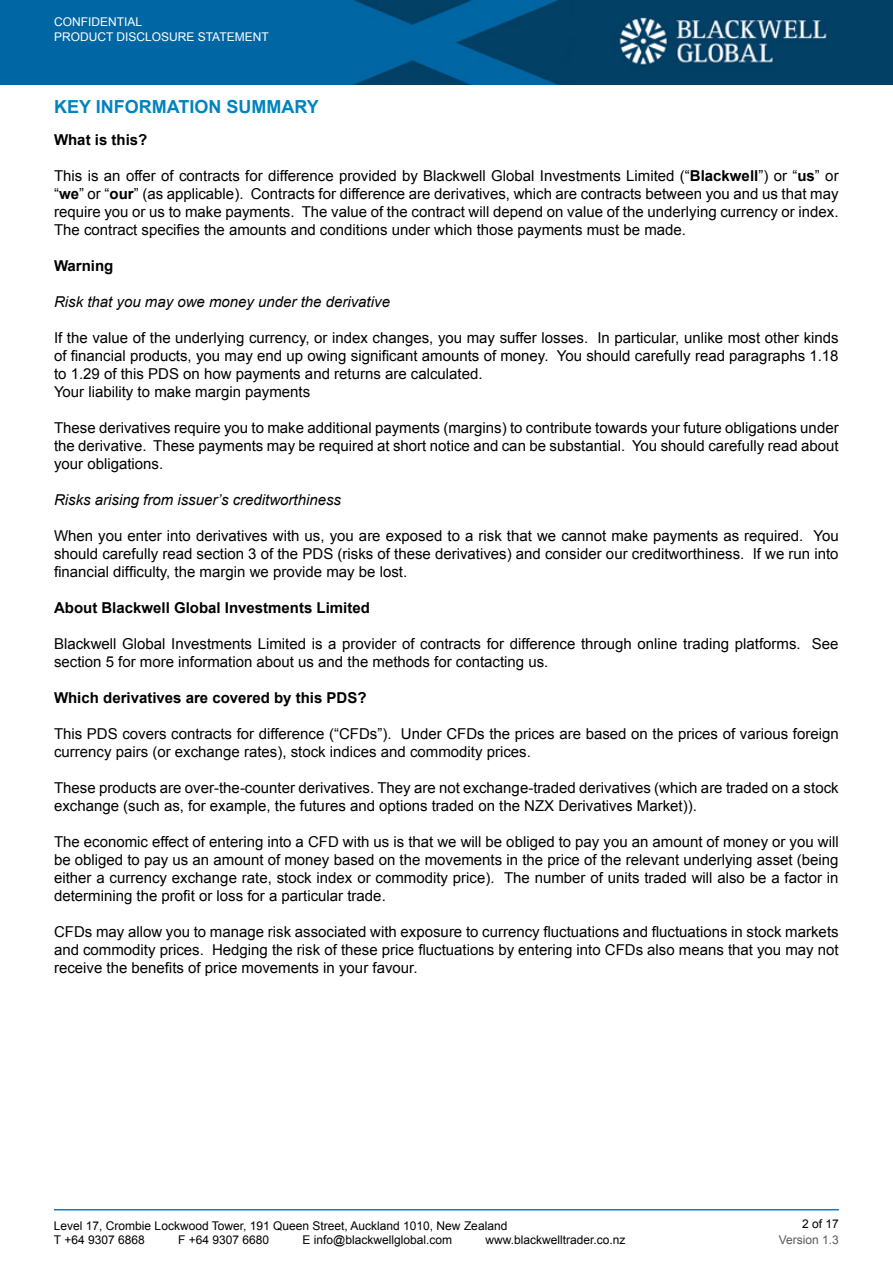
<style>
.page{position:relative;width:893px;height:1263px;background:#fff}
.page>*{position:absolute;margin:0;border:0;box-sizing:border-box;transform-origin:0 0}
.t1{font:700 18px "Arial";color:#0084be}
.t2{font:15px/18px "Arial";color:#000;text-align:justify}
.t3{font:700 15px "Arial";color:#000}
.t4{font:italic 15px "Arial";color:#000}
.t5{font:12px/14.4px "Arial";color:#000}
.t6{font:12px/14.4px "Arial";color:#fff}
.t7{font:12px "Arial";color:#58595b}
.s1{font-weight:700}
</style>
<div class="page">
<hr style="left:54px;top:1209px;width:785px;height:1px;background:#0084be">
<img style="left:0;top:0;width:893px;height:85px">
<p class="t6" style="left:54px;top:15px;width:216px">CONFIDENTIAL<br>PRODUCT DISCLOSURE STATEMENT</p>
<p class="t1" style="left:54px;top:95px;width:266px">KEY INFORMATION SUMMARY</p>
<p class="t3" style="left:54px;top:130px;width:95px">What is this?</p>
<p class="t2" style="left:54px;top:167px;width:786px">This is an offer of contracts for difference provided by Blackwell Global Investments Limited (“<span class="s1">Blackwell</span>”) or “<span class="s1">us</span>” or “<span class="s1">we</span>” or “<span class="s1">our</span>” (as applicable). Contracts for difference are derivatives, which are contracts between you and us that may require you or us to make payments. The value of the contract will depend on value of the underlying currency or index.<br>The contract specifies the amounts and conditions under which those payments must be made.</p>
<p class="t3" style="left:54px;top:256px;width:61px">Warning</p>
<p class="t4" style="left:54px;top:292px;width:337px">Risk that you may owe money under the derivative</p>
<p class="t2" style="left:54px;top:329px;width:786px;text-align:left">If the value of the underlying currency, or index changes, you may suffer losses. In particular, unlike most other kinds of financial products, you may end up owing significant amounts of money. You should carefully read paragraphs 1.18 to 1.29 of this PDS on how payments and returns are calculated.<br>Your liability to make margin payments</p>
<p class="t2" style="left:54px;top:419px;width:786px">These derivatives require you to make additional payments (margins) to contribute towards your future obligations under the derivative. These payments may be required at short notice and can be substantial. You should carefully read about your obligations.</p>
<p class="t4" style="left:54px;top:490px;width:289px">Risks arising from issuer’s creditworthiness</p>
<p class="t2" style="left:54px;top:527px;width:786px">When you enter into derivatives with us, you are exposed to a risk that we cannot make payments as required. You should carefully read section 3 of the PDS (risks of these derivatives) and consider our creditworthiness. If we run into financial difficulty, the margin we provide may be lost.</p>
<p class="t3" style="left:54px;top:598px;width:317px">About Blackwell Global Investments Limited</p>
<p class="t2" style="left:54px;top:635px;width:786px">Blackwell Global Investments Limited is a provider of contracts for difference through online trading platforms. See section 5 for more information about us and the methods for contacting us.</p>
<p class="t3" style="left:54px;top:688px;width:314px">Which derivatives are covered by this PDS?</p>
<p class="t2" style="left:54px;top:725px;width:786px">This PDS covers contracts for difference (“CFDs”). Under CFDs the prices are based on the prices of various foreign currency pairs (or exchange rates), stock indices and commodity prices.</p>
<p class="t2" style="left:54px;top:779px;width:786px">These products are over-the-counter derivatives. They are not exchange-traded derivatives (which are traded on a stock exchange (such as, for example, the futures and options traded on the NZX Derivatives Market)).</p>
<p class="t2" style="left:54px;top:833px;width:786px">The economic effect of entering into a CFD with us is that we will be obliged to pay you an amount of money or you will be obliged to pay us an amount of money based on the movements in the price of the relevant underlying asset (being either a currency exchange rate, stock index or commodity price). The number of units traded will also be a factor in determining the profit or loss for a particular trade.</p>
<p class="t2" style="left:54px;top:923px;width:786px">CFDs may allow you to manage risk associated with exposure to currency fluctuations and fluctuations in stock markets and commodity prices. Hedging the risk of these price fluctuations by entering into CFDs also means that you may not receive the benefits of price movements in your favour.</p>
<p class="t5" style="left:54px;top:1218px;width:455px">Level 17, Crombie Lockwood Tower, 191 Queen Street, Auckland 1010, New Zealand<br>T +64 9307 6868</p>
<p class="t5" style="left:178px;top:1233px;width:93px">F +64 9307 6680</p>
<p class="t5" style="left:303px;top:1233px;width:151px">E info@blackwellglobal.com</p>
<p class="t5" style="left:485px;top:1233px;width:142px">www.blackwelltrader.co.nz</p>
<p class="t5" style="left:802px;top:1217px;width:38px">2 of 17</p>
<p class="t7" style="left:779px;top:1232px;width:62px">Version 1.3</p>
</div>
